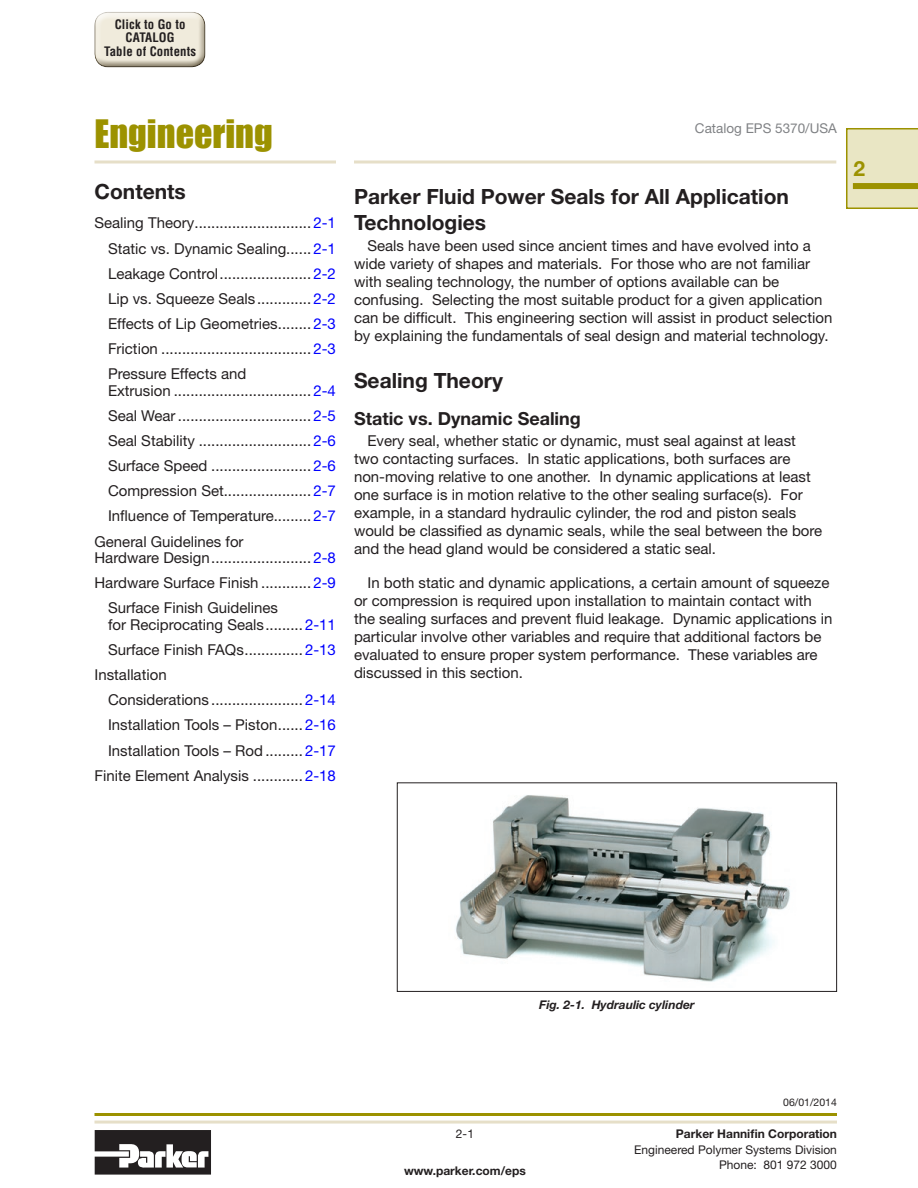
<style>
.page{position:relative;width:918px;height:1188px;background:#fff}
.page>*{position:absolute;margin:0;border:0;box-sizing:border-box;transform-origin:0 0}
.t1{font:36px "Impact";color:#9c9200}
.t2{font:700 21px/25.2px "Helvetica Neue LT Std";color:#231f20}
.t3{font:700 21px "Helvetica Neue LT Std";color:#9c9200}
.t4{font:700 18px "Helvetica Neue LT Std";color:#231f20}
.t5{font:15px/18px "Helvetica Neue LT Std";color:#231f20}
.t6{font:13.5px "Helvetica Neue LT Std";color:#808285}
.t7{font:700 condensed 12.75px/13.5px "Helvetica";letter-spacing:.01em;color:#231f20;text-align:center}
.t8{font:12px/15.3px "Helvetica Neue LT Std";color:#231f20;text-align:right}
.t9{font:700 12px "Helvetica Neue LT Std";color:#231f20}
.t10{font:italic 700 12px "Helvetica Neue LT Std";color:#231f20}
.t11{font:10.5px "Helvetica Neue LT Std";color:#231f20}
.s1{color:#00f}
</style>
<div class="page">
<hr style="left:94px;top:1121px;width:743px;height:3px;background:#e6dfc8">
<hr style="left:94px;top:1113px;width:743px;height:3px;background:#9c9200">
<svg style="left:95px;top:1130px;width:116px;height:45px"></svg>
<svg style="left:846px;top:128px;width:72px;height:81px;background:#e4e0b7"></svg>
<div style="left:853px;top:183px;width:65px;height:6px;background:#9c9200"></div>
<div style="left:91px;top:13px;width:122px;height:57px;background:#60553e;opacity:.75"></div>
<svg style="left:354px;top:160px;width:482px;height:4px;background:#ece6d5"></svg>
<svg style="left:94px;top:160px;width:242px;height:4px"></svg>
<img style="left:455px;top:795px;width:335px;height:187px">
<div style="left:397px;top:782px;width:440px;height:210px;border:1px solid #231f20"></div>
<p class="t7" style="left:104px;top:17px;width:93px">Click to Go to<br>CATALOG<br>Table of Contents</p>
<h1 class="t1" style="left:94px;top:106px;width:180px">Engineering</h1>
<h2 class="t2" style="left:94px;top:178px;width:93px">Contents</h2>
<p class="t5" style="left:108px;top:210px;width:229px;line-height:25.2px;text-align:justify;text-indent:-14px">Sealing Theory............................ <span class="s1">2-1<br></span>Static vs. Dynamic Sealing...... <span class="s1">2-1<br></span>Leakage Control...................... <span class="s1">2-2<br></span>Lip vs. Squeeze Seals ............. <span class="s1">2-2<br></span>Effects of Lip Geometries........ <span class="s1">2-3<br></span>Friction .................................... <span class="s1">2-3<br></span>Pressure Effects and</p>
<p class="t5" style="left:108px;top:381px;width:229px">Extrusion ................................. <span class="s1">2-4</span></p>
<p class="t5" style="left:108px;top:406px;width:229px">Seal Wear ................................ <span class="s1">2-5</span></p>
<p class="t5" style="left:108px;top:431px;width:229px">Seal Stability ........................... <span class="s1">2-6</span></p>
<p class="t5" style="left:108px;top:457px;width:229px">Surface Speed ........................ <span class="s1">2-6</span></p>
<p class="t5" style="left:108px;top:482px;width:229px">Compression Set..................... <span class="s1">2-7</span></p>
<p class="t5" style="left:108px;top:507px;width:229px">Influence of Temperature......... <span class="s1">2-7</span></p>
<p class="t5" style="left:94px;top:532px;width:151px">General Guidelines for</p>
<p class="t5" style="left:94px;top:549px;width:243px">Hardware Design........................ <span class="s1">2-8</span></p>
<p class="t5" style="left:94px;top:574px;width:243px">Hardware Surface Finish ............ <span class="s1">2-9</span></p>
<p class="t5" style="left:108px;top:599px;width:172px">Surface Finish Guidelines</p>
<p class="t5" style="left:108px;top:615px;width:229px">for Reciprocating Seals......... <span class="s1">2-11</span></p>
<p class="t5" style="left:108px;top:640px;width:229px">Surface Finish FAQs.............. <span class="s1">2-13</span></p>
<p class="t5" style="left:94px;top:666px;width:74px">Installation</p>
<p class="t5" style="left:108px;top:691px;width:229px">Considerations ...................... <span class="s1">2-14</span></p>
<p class="t5" style="left:108px;top:716px;width:229px">Installation Tools – Piston...... <span class="s1">2-16</span></p>
<p class="t5" style="left:108px;top:741px;width:229px">Installation Tools – Rod ......... <span class="s1">2-17</span></p>
<p class="t5" style="left:94px;top:766px;width:243px">Finite Element Analysis ............ <span class="s1">2-18</span></p>
<p class="t6" style="left:695px;top:120px;width:144px">Catalog EPS 5370/USA</p>
<h2 class="t2" style="left:354px;top:184px;width:436px">Parker Fluid Power Seals for All Application<br>Technologies</h2>
<p class="t5" style="left:354px;top:236px;width:480px;text-indent:14px">Seals have been used since ancient times and have evolved into a wide variety of shapes and materials. For those who are not familiar with sealing technology, the number of options available can be confusing. Selecting the most suitable product for a given application can be difficult. This engineering section will assist in product selection by explaining the fundamentals of seal design and material technology.</p>
<h2 class="t2" style="left:354px;top:367px;width:150px">Sealing Theory</h2>
<p class="t4" style="left:354px;top:407px;width:228px">Static vs. Dynamic Sealing</p>
<p class="t5" style="left:354px;top:432px;width:470px;text-indent:14px">Every seal, whether static or dynamic, must seal against at least two contacting surfaces. In static applications, both surfaces are non-moving relative to one another. In dynamic applications at least one surface is in motion relative to the other sealing surface(s). For example, in a standard hydraulic cylinder, the rod and piston seals would be classified as dynamic seals, while the seal between the bore and the head gland would be considered a static seal.</p>
<p class="t5" style="left:354px;top:574px;width:480px;text-indent:14px">In both static and dynamic applications, a certain amount of squeeze or compression is required upon installation to maintain contact with the sealing surfaces and prevent fluid leakage. Dynamic applications in particular involve other variables and require that additional factors be evaluated to ensure proper system performance. These variables are discussed in this section.</p>
<h2 class="t3" style="left:854px;top:156px;width:13px">2</h2>
<p class="t10" style="left:539px;top:997px;width:157px">Fig. 2-1. Hydraulic cylinder</p>
<p class="t8" style="left:456px;top:1126px;width:20px">2-1</p>
<p class="t9" style="left:404px;top:1164px;width:123px">www.parker.com/eps</p>
<p class="t11" style="left:783px;top:1096px;width:55px">06/01/2014</p>
<p class="t9" style="left:676px;top:1127px;width:163px">Parker Hannifin Corporation</p>
<p class="t8" style="left:634px;top:1142px;width:204px">Engineered Polymer Systems Division<br>Phone: 801 972 3000</p>
</div>
